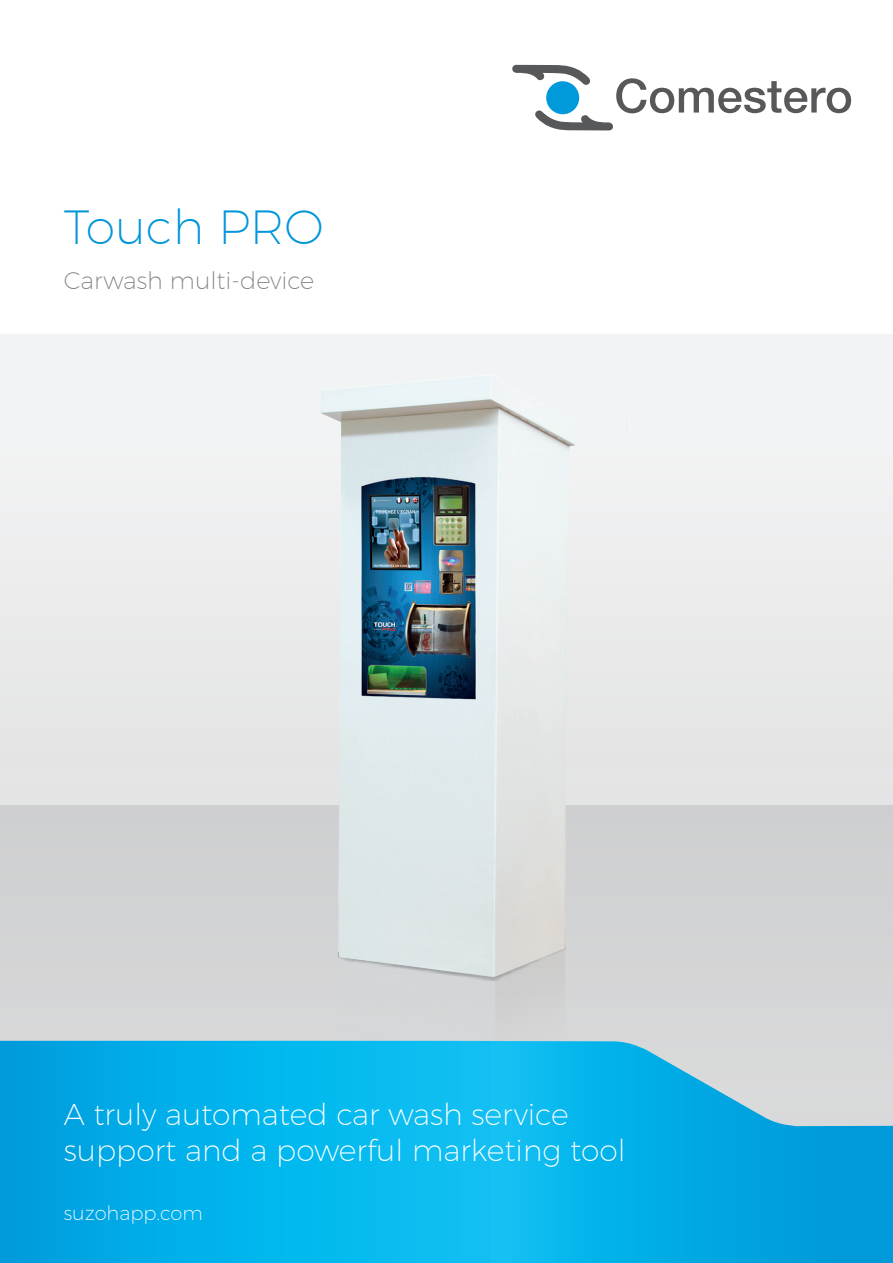
<style>
.page{position:relative;width:893px;height:1263px;background:#fff}
.page>*{position:absolute;margin:0;border:0;box-sizing:border-box;transform-origin:0 0}
.company_profile_posi{font:200 48px "Montserrat";color:#0095d9}
.company_profile_posi-2{font:200 30px "Montserrat";color:#fff}
.company_profile_posi-3{font:200 24px "Montserrat";color:#808285}
.Ingress_baksida{font:200 19.5px "Montserrat";color:#fff}
</style>
<div class="page">
<div style="left:0;top:335px;width:893px;height:811px;background:#ededee"></div>
<div style="left:0;top:806px;width:893px;height:276px;background:#d2d3d4"></div>
<svg style="left:512px;top:65px;width:339px;height:65px"></svg>
<svg style="left:0;top:1041px;width:893px;height:222px;background:#15b3e7"></svg>
<img style="left:286px;top:374px;width:340px;height:667px">
<p class="company_profile_posi" style="left:64px;top:198px;width:262px">Touch PRO</p>
<p class="company_profile_posi-3" style="left:64px;top:266px;width:252px">Carwash multi-device</p>
<p class="company_profile_posi-2" style="left:64px;top:1096px;width:507px">A truly automated car wash service</p>
<p class="company_profile_posi-2" style="left:64px;top:1132px;width:563px">support and a powerful marketing tool</p>
<p class="Ingress_baksida" style="left:64px;top:1201px;width:140px">suzohapp.com</p>
</div>
